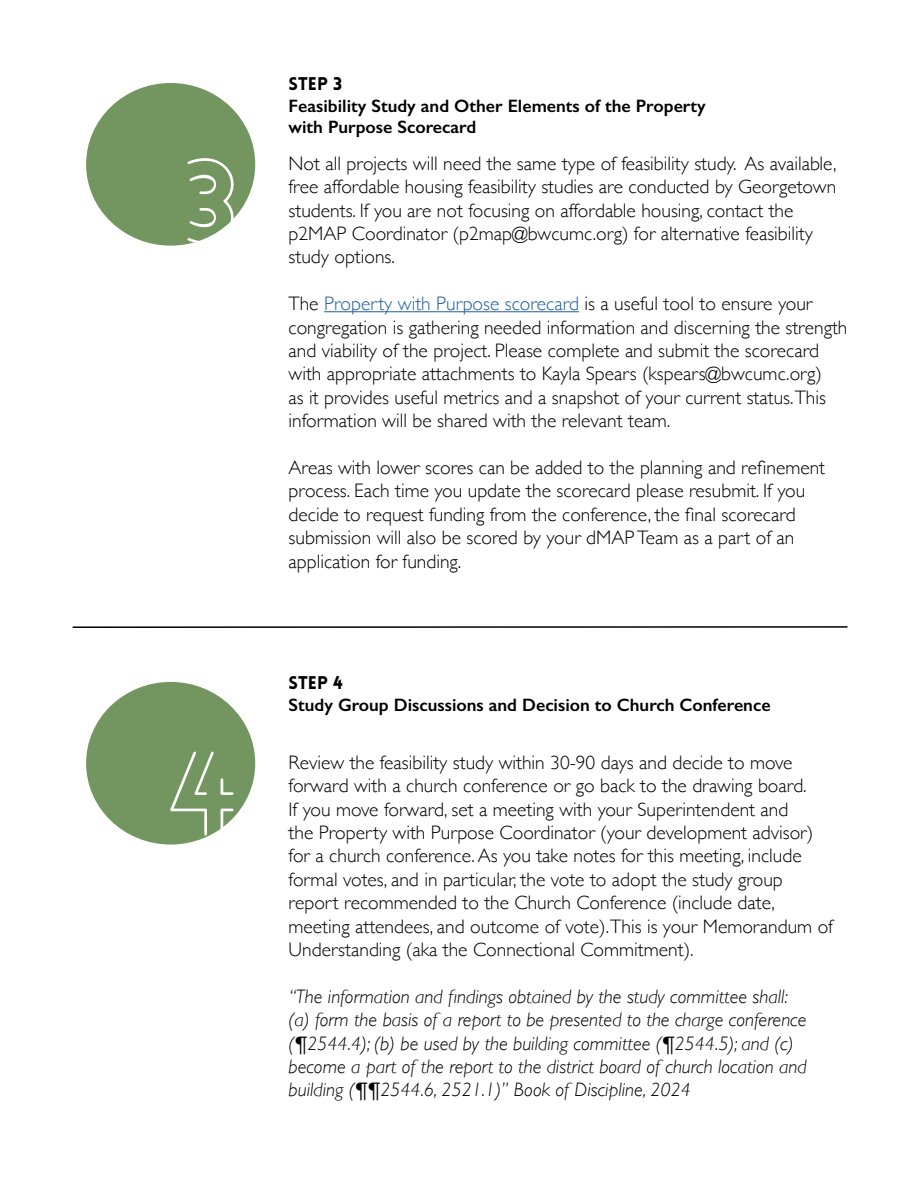
<style>
.page{position:relative;width:918px;height:1188px;background:#fff}
.page>*{position:absolute;margin:0;border:0;box-sizing:border-box;transform-origin:0 0}
.t1{font:300 114px "Lovelo Line";color:#fff}
.t2{font:300 19.5px/23.4px "Gill Sans";color:#000}
.t3{font:italic 300 19.5px/23.4px "Gill Sans";color:#000}
.t4{font:600 18px/21.6px "Gill Sans";color:#000}
.t5{font:900 18px "Lovelo";color:#000}
.s1{color:#215e9e}
</style>
<div class="page">
<div style="left:86px;top:83px;width:169px;height:163px;background:#739660;border-radius:50%"></div>
<hr style="left:324px;top:311px;width:255px;height:1px;background:#215e9e">
<div style="left:86px;top:682px;width:169px;height:163px;background:#739660;border-radius:50%"></div>
<hr style="left:73px;top:626px;width:775px;height:2px;background:#000">
<h1 class="t1" style="left:184px;top:131px;width:55px">3</h1>
<h1 class="t1" style="left:171px;top:724px;width:67px">4</h1>
<p class="t5" style="left:289px;top:72px;width:55px">Step 3</p>
<p class="t4" style="left:289px;top:95px;width:419px">Feasibility Study and Other Elements of the Property with Purpose Scorecard</p>
<p class="t2" style="left:289px;top:151px;width:550px">Not all projects will need the same type of feasibility study. As available, free affordable housing feasibility studies are conducted by Georgetown students. If you are not focusing on affordable housing, contact the p2MAP Coordinator (p2map@bwcumc.org) for alternative feasibility study options.</p>
<p class="t2" style="left:289px;top:291px;width:560px">The <span class="s1">Property with Purpose scorecard</span> is a useful tool to ensure your congregation is gathering needed information and discerning the strength and viability of the project. Please complete and submit the scorecard with appropriate attachments to Kayla Spears (kspears@bwcumc.org)<br>as it provides useful metrics and a snapshot of your current status.This information will be shared with the relevant team.</p>
<p class="t2" style="left:289px;top:455px;width:538px">Areas with lower scores can be added to the planning and refinement process. Each time you update the scorecard please resubmit. If you decide to request funding from the conference, the final scorecard submission will also be scored by your dMAP Team as a part of an application for funding.</p>
<p class="t5" style="left:289px;top:671px;width:56px">Step 4</p>
<p class="t4" style="left:289px;top:693px;width:484px">Study Group Discussions and Decision to Church Conference</p>
<p class="t2" style="left:289px;top:750px;width:546px">Review the feasibility study within 30-90 days and decide to move forward with a church conference or go back to the drawing board.<br>If you move forward, set a meeting with your Superintendent and<br>the Property with Purpose Coordinator (your development advisor) for a church conference. As you take notes for this meeting, include formal votes, and in particular, the vote to adopt the study group report recommended to the Church Conference (include date, meeting attendees, and outcome of vote).This is your Memorandum of Understanding (aka the Connectional Commitment).</p>
<p class="t3" style="left:289px;top:985px;width:519px">“The information and findings obtained by the study committee shall: (a) form the basis of a report to be presented to the charge conference (¶2544.4); (b) be used by the building committee (¶2544.5); and (c) become a part of the report to the district board of church location and building (¶¶2544.6, 2521.1)” Book of Discipline, 2024</p>
</div>
